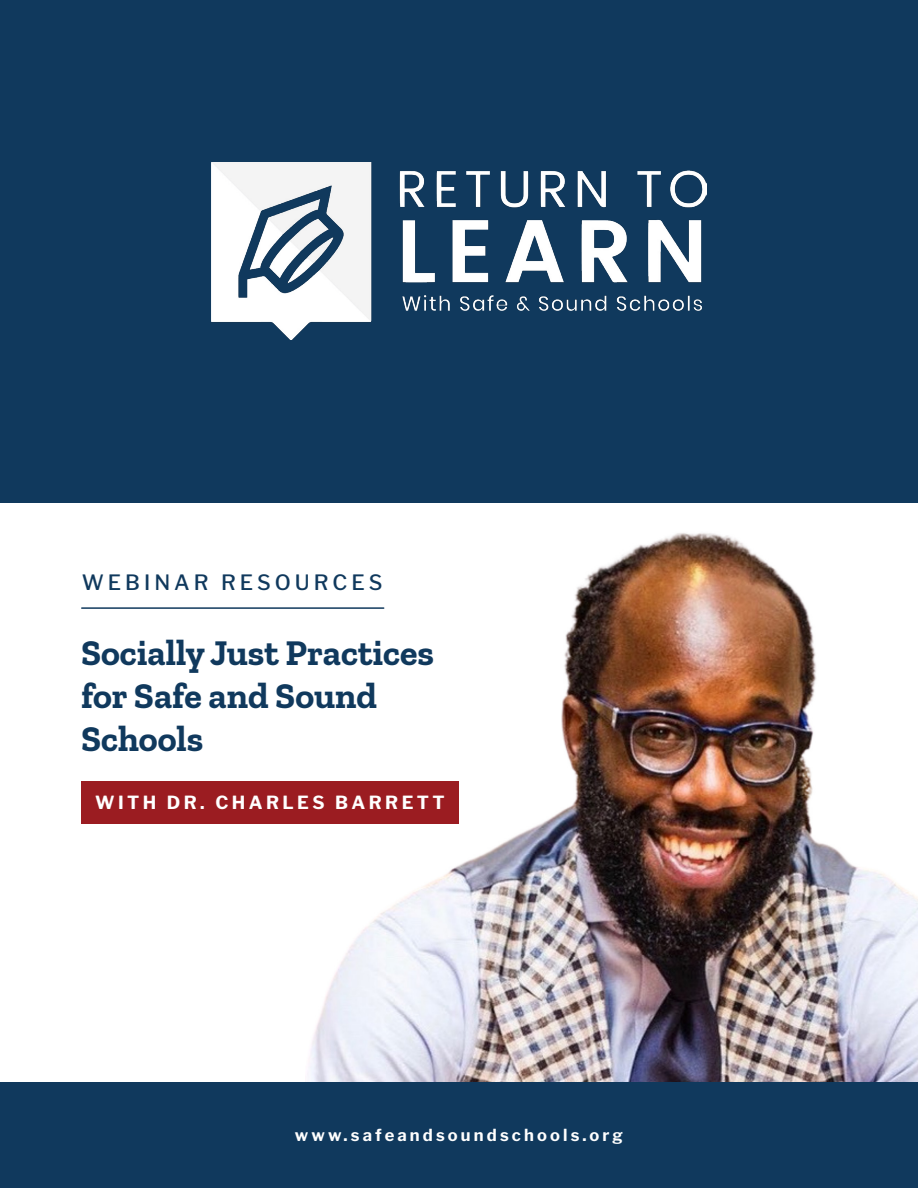
<style>
.page{position:relative;width:918px;height:1188px;background:#fff}
.page>*{position:absolute;margin:0;border:0;box-sizing:border-box;transform-origin:0 0}
.t1{font:700 36px/43.2px "Zilla Slab";color:#10395d}
.t2{font:500 21px "Libre Franklin";letter-spacing:.19em;color:#10395d}
.t3{font:700 18px "Libre Franklin";letter-spacing:.19em;color:#fff}
.t4{font:700 16.5px "Libre Franklin";letter-spacing:.19em;color:#fff}
</style>
<div class="page">
<img style="left:306px;top:502px;width:612px;height:581px">
<div style="left:0;top:0;width:918px;height:502px;background:#10395d"></div>
<div style="left:0;top:1083px;width:918px;height:105px;background:#10395d"></div>
<div style="left:81px;top:781px;width:378px;height:43px;background:#9b1c21"></div>
<hr style="left:82px;top:607px;width:302px;height:2px;background:#10395d">
<img style="left:211px;top:163px;width:496px;height:177px">
<p class="t2" style="left:82px;top:570px;width:302px">WEBINAR RESOURCES</p>
<p class="t1" style="left:81px;top:631px;width:355px">Socially Just Practices for Safe and Sound<br>Schools</p>
<p class="t3" style="left:95px;top:792px;width:351px">WITH DR. CHARLES BARRETT</p>
<p class="t4" style="left:295px;top:1125px;width:330px">www.safeandsoundschools.org</p>
</div>
